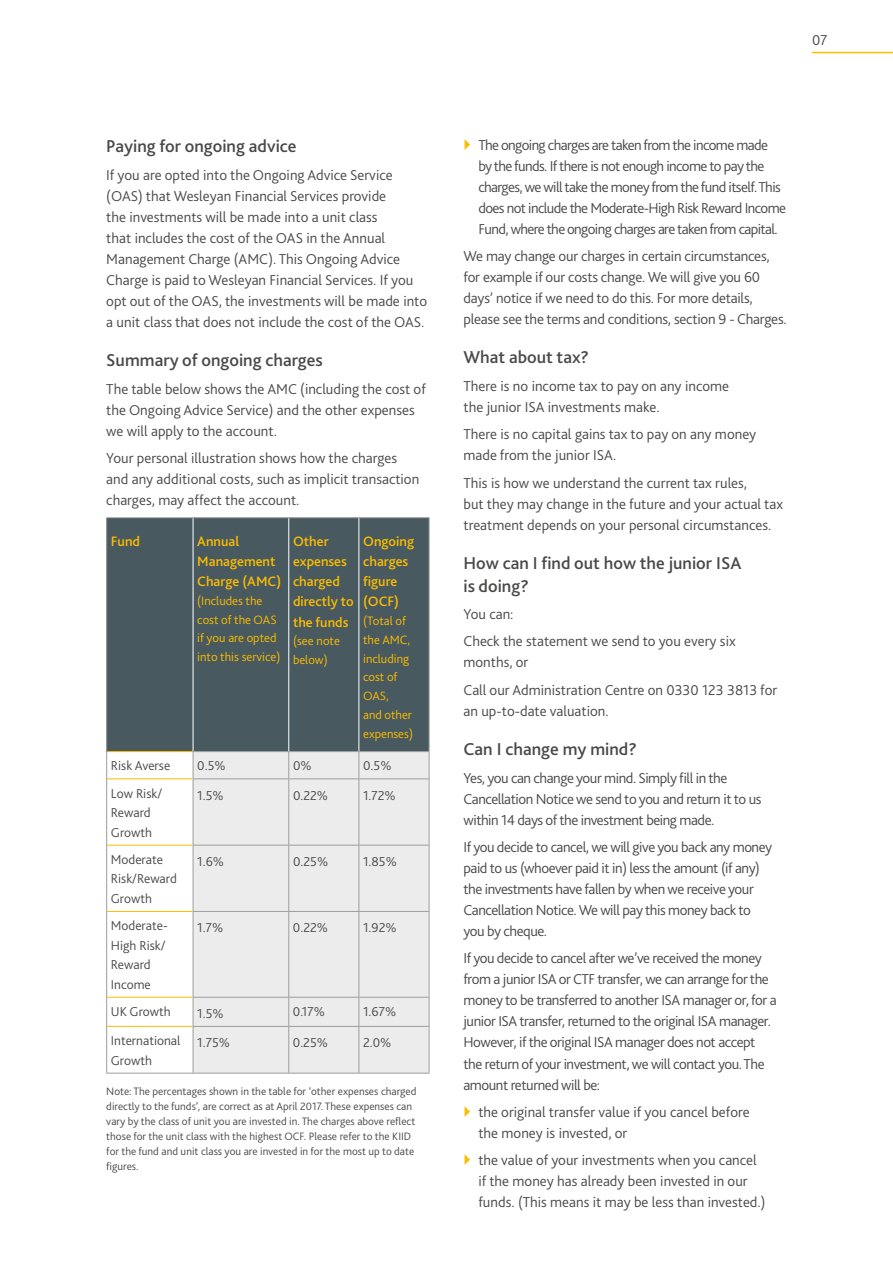
<style>
.page{position:relative;width:893px;height:1263px;background:#fff}
.page>*{position:absolute;margin:0;border:0;box-sizing:border-box;transform-origin:0 0}
.t1{font:500 18px/22.5px "Bliss 2";color:#494948}
.t2{font:300 15px/21px "Bliss 2";letter-spacing:-.005em;color:#494948}
.t3{font:300 15px/21px "Bliss 2";letter-spacing:-.03em;color:#494948}
.t4{font:300 15px/21px "Bliss 2";letter-spacing:-.04em;color:#494948}
.t5{font:500 14.25px/20.2px "Bliss 2";color:#fcbd00}
.t6{font:300 13.5px/19.5px "Bliss 2";color:#494948}
.t7{font:300 12.75px/18.8px "Bliss 2";color:#fcbd00}
.t8{font:300 11.25px/15px "Bliss 2";color:#494948}
</style>
<div class="page">
<hr style="left:812px;top:52px;width:81px;height:1px;background:#fcbd00">
<div style="left:107px;top:518px;width:86px;height:234px;background:#48595f"></div>
<div style="left:194px;top:518px;width:235px;height:233px;background:#48595f"></div>
<div style="left:194px;top:752px;width:235px;height:321px;background:#ececed"></div>
<svg style="left:429px;top:752px;width:1px;height:26px"></svg>
<hr style="left:193px;top:778px;width:96px;height:1px;background:#9c9d9d">
<hr style="left:289px;top:778px;width:70px;height:1px;background:#9c9d9d">
<hr style="left:359px;top:778px;width:70px;height:1px;background:#9c9d9d">
<hr style="left:429px;top:779px;width:1px;height:66px;background:#9c9d9d">
<hr style="left:193px;top:845px;width:96px;height:1px;background:#9c9d9d">
<hr style="left:289px;top:845px;width:70px;height:1px;background:#9c9d9d">
<hr style="left:359px;top:845px;width:70px;height:1px;background:#9c9d9d">
<hr style="left:429px;top:845px;width:1px;height:66px;background:#9c9d9d">
<hr style="left:193px;top:911px;width:96px;height:1px;background:#9c9d9d">
<hr style="left:289px;top:911px;width:70px;height:1px;background:#9c9d9d">
<hr style="left:359px;top:911px;width:70px;height:1px;background:#9c9d9d">
<hr style="left:429px;top:912px;width:1px;height:85px;background:#9c9d9d">
<hr style="left:193px;top:997px;width:96px;height:1px;background:#9c9d9d">
<hr style="left:289px;top:997px;width:70px;height:1px;background:#9c9d9d">
<hr style="left:359px;top:997px;width:70px;height:1px;background:#9c9d9d">
<svg style="left:429px;top:997px;width:1px;height:29px"></svg>
<hr style="left:193px;top:1026px;width:96px;height:1px;background:#9c9d9d">
<hr style="left:289px;top:1026px;width:70px;height:1px;background:#9c9d9d">
<hr style="left:359px;top:1026px;width:70px;height:1px;background:#9c9d9d">
<hr style="left:429px;top:1027px;width:1px;height:46px;background:#9c9d9d">
<svg style="left:288px;top:752px;width:1px;height:26px"></svg>
<svg style="left:358px;top:752px;width:1px;height:26px"></svg>
<hr style="left:288px;top:779px;width:1px;height:66px;background:#9c9d9d">
<hr style="left:358px;top:779px;width:1px;height:66px;background:#9c9d9d">
<hr style="left:288px;top:845px;width:1px;height:66px;background:#9c9d9d">
<hr style="left:358px;top:845px;width:1px;height:66px;background:#9c9d9d">
<hr style="left:288px;top:912px;width:1px;height:85px;background:#9c9d9d">
<hr style="left:358px;top:912px;width:1px;height:85px;background:#9c9d9d">
<svg style="left:288px;top:997px;width:1px;height:29px"></svg>
<svg style="left:358px;top:997px;width:1px;height:29px"></svg>
<hr style="left:288px;top:1027px;width:1px;height:46px;background:#9c9d9d">
<hr style="left:358px;top:1027px;width:1px;height:46px;background:#9c9d9d">
<hr style="left:288px;top:518px;width:1px;height:233px;background:#fff">
<hr style="left:193px;top:751px;width:96px;height:1px;background:#9c9d9d">
<hr style="left:289px;top:751px;width:70px;height:1px;background:#9c9d9d">
<hr style="left:359px;top:751px;width:70px;height:1px;background:#9c9d9d">
<hr style="left:107px;top:751px;width:86px;height:1px;background:#fcbd00">
<hr style="left:106px;top:517px;width:87px;height:1px;background:#9c9d9d">
<hr style="left:106px;top:518px;width:1px;height:234px;background:#9c9d9d">
<hr style="left:193px;top:517px;width:96px;height:1px;background:#9c9d9d">
<hr style="left:289px;top:517px;width:70px;height:1px;background:#9c9d9d">
<hr style="left:359px;top:517px;width:70px;height:1px;background:#9c9d9d">
<hr style="left:429px;top:518px;width:1px;height:233px;background:#9c9d9d">
<svg style="left:106px;top:752px;width:88px;height:321px"></svg>
<hr style="left:106px;top:1026px;width:1px;height:47px;background:#9c9d9d">
<hr style="left:106px;top:1073px;width:87px;height:1px;background:#9c9d9d">
<hr style="left:193px;top:1073px;width:96px;height:1px;background:#9c9d9d">
<hr style="left:289px;top:1073px;width:70px;height:1px;background:#9c9d9d">
<hr style="left:359px;top:1073px;width:70px;height:1px;background:#9c9d9d">
<hr style="left:358px;top:518px;width:1px;height:233px;background:#fff">
<p class="t2" style="left:812px;top:30px;width:17px">07</p>
<p class="t1" style="left:106px;top:135px;width:192px">Paying for ongoing advice</p>
<p class="t2" style="left:106px;top:164px;width:322px">If you are opted into the Ongoing Advice Service (OAS) that Wesleyan Financial Services provide<br>the investments will be made into a unit class<br>that includes the cost of the OAS in the Annual Management Charge (AMC). This Ongoing Advice Charge is paid to Wesleyan Financial Services. If you opt out of the OAS, the investments will be made into a unit class that does not include the cost of the OAS.</p>
<p class="t1" style="left:106px;top:349px;width:218px">Summary of ongoing charges</p>
<p class="t2" style="left:106px;top:378px;width:321px">The table below shows the AMC (including the cost of the Ongoing Advice Service) and the other expenses we will apply to the account.</p>
<p class="t2" style="left:106px;top:447px;width:314px">Your personal illustration shows how the charges and any additional costs, such as implicit transaction charges, may affect the account.</p>
<p class="t5" style="left:111px;top:531px;width:31px">Fund</p>
<p class="t5" style="left:197px;top:531px;width:86px">Annual<br>Management<br>Charge (AMC)</p>
<p class="t7" style="left:197px;top:591px;width:85px">(Includes the cost of the OAS if you are opted into this service)</p>
<p class="t5" style="left:293px;top:531px;width:62px">Other expenses charged directly to the funds</p>
<p class="t7" style="left:293px;top:632px;width:48px">(see note below)</p>
<p class="t5" style="left:363px;top:531px;width:52px">Ongoing charges figure (OCF)</p>
<p class="t7" style="left:363px;top:611px;width:51px">(Total of the AMC, including cost of<br>OAS,<br>and other expenses)</p>
<p class="t6" style="left:111px;top:756px;width:61px">Risk Averse</p>
<p class="t6" style="left:197px;top:756px;width:30px">0.5%</p>
<p class="t6" style="left:293px;top:756px;width:20px">0%</p>
<p class="t6" style="left:363px;top:756px;width:30px">0.5%</p>
<p class="t6" style="left:111px;top:783px;width:53px">Low Risk/<br>Reward<br>Growth</p>
<p class="t6" style="left:197px;top:785px;width:28px">1.5%</p>
<p class="t6" style="left:293px;top:785px;width:37px">0.22%</p>
<p class="t6" style="left:363px;top:785px;width:34px">1.72%</p>
<p class="t6" style="left:111px;top:850px;width:67px">Moderate<br>Risk/Reward<br>Growth</p>
<p class="t6" style="left:197px;top:851px;width:28px">1.6%</p>
<p class="t6" style="left:293px;top:851px;width:37px">0.25%</p>
<p class="t6" style="left:363px;top:851px;width:35px">1.85%</p>
<p class="t6" style="left:111px;top:916px;width:59px">Moderate-<br>High Risk/<br>Reward<br>Income</p>
<p class="t6" style="left:197px;top:918px;width:27px">1.7%</p>
<p class="t6" style="left:293px;top:918px;width:37px">0.22%</p>
<p class="t6" style="left:363px;top:918px;width:35px">1.92%</p>
<p class="t6" style="left:111px;top:1002px;width:61px">UK Growth</p>
<p class="t6" style="left:197px;top:1003px;width:28px">1.5%</p>
<p class="t6" style="left:293px;top:1002px;width:33px">0.17%</p>
<p class="t6" style="left:363px;top:1002px;width:35px">1.67%</p>
<p class="t6" style="left:111px;top:1031px;width:71px">International<br>Growth</p>
<p class="t6" style="left:197px;top:1033px;width:34px">1.75%</p>
<p class="t6" style="left:293px;top:1033px;width:37px">0.25%</p>
<p class="t6" style="left:363px;top:1033px;width:30px">2.0%</p>
<p class="t8" style="left:106px;top:1084px;width:312px">Note: The percentages shown in the table for ‘other expenses charged directly to the funds’, are correct as at April 2017. These expenses can vary by the class of unit you are invested in. The charges above reflect those for the unit class with the highest OCF. Please refer to the KIID for the fund and unit class you are invested in for the most up to date figures.</p>
<p class="t4" style="left:478px;top:134px;width:309px">The ongoing charges are taken from the income made<br>by the funds. If there is not enough income to pay the charges, we will take the money from the fund itself. This does not include the Moderate-High Risk Reward Income Fund, where the ongoing charges are taken from capital.</p>
<p class="t2" style="left:463px;top:245px;width:325px">We may change our charges in certain circumstances, for example if our costs change. We will give you 60 days’ notice if we need to do this. For more details, please see the terms and conditions, section 9 - Charges.</p>
<p class="t1" style="left:463px;top:346px;width:127px">What about tax?</p>
<p class="t2" style="left:463px;top:375px;width:267px">There is no income tax to pay on any income the junior ISA investments make.</p>
<p class="t2" style="left:463px;top:424px;width:294px">There is no capital gains tax to pay on any money made from the junior ISA.</p>
<p class="t2" style="left:463px;top:472px;width:321px">This is how we understand the current tax rules,<br>but they may change in the future and your actual tax treatment depends on your personal circumstances.</p>
<p class="t1" style="left:463px;top:552px;width:279px">How can I find out how the junior ISA is doing?</p>
<p class="t2" style="left:463px;top:600px;width:274px;line-height:27.3px">You can:<br>Check the statement we send to you every six</p>
<p class="t2" style="left:463px;top:649px;width:315px;line-height:27.3px">months, or<br>Call our Administration Centre on 0330 123 3813 for</p>
<p class="t2" style="left:463px;top:700px;width:147px">an up-to-date valuation.</p>
<p class="t1" style="left:463px;top:738px;width:175px">Can I change my mind?</p>
<p class="t3" style="left:463px;top:767px;width:299px">Yes, you can change your mind. Simply fill in the<br>Cancellation Notice we send to you and return it to us within 14 days of the investment being made.</p>
<p class="t3" style="left:463px;top:836px;width:310px">If you decide to cancel, we will give you back any money paid to us (whoever paid it in) less the amount (if any) the investments have fallen by when we receive your Cancellation Notice. We will pay this money back to you by cheque.</p>
<p class="t3" style="left:463px;top:948px;width:315px">If you decide to cancel after we’ve received the money from a junior ISA or CTF transfer, we can arrange for the money to be transferred to another ISA manager or, for a junior ISA transfer, returned to the original ISA manager.<br>However, if the original ISA manager does not accept the return of your investment, we will contact you. The amount returned will be:</p>
<p class="t2" style="left:478px;top:1101px;width:273px">the original transfer value if you cancel before the money is invested, or</p>
<p class="t2" style="left:478px;top:1150px;width:289px">the value of your investments when you cancel if the money has already been invested in our funds. (This means it may be less than invested.)</p>
</div>
